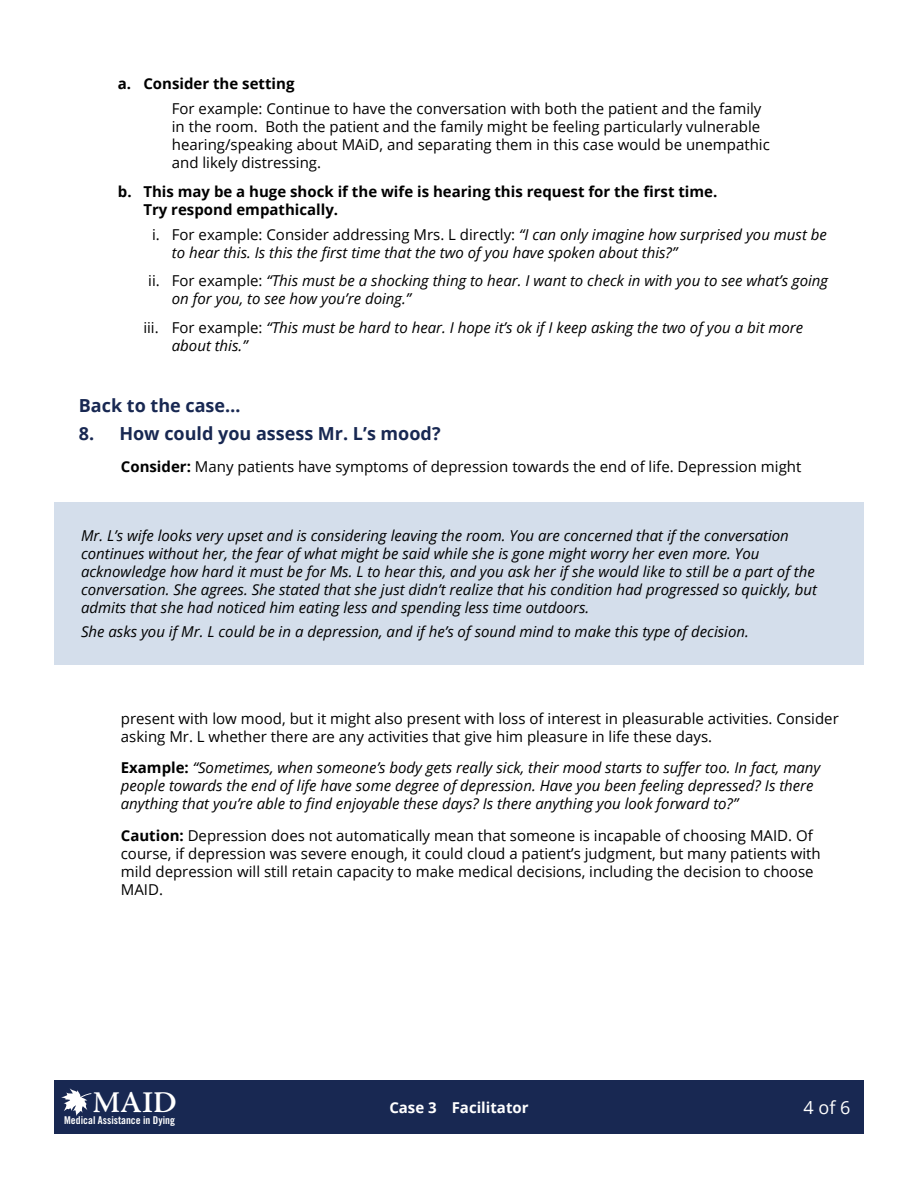
<style>
.page{position:relative;width:918px;height:1188px;background:#fff}
.page>*{position:absolute;margin:0;border:0;box-sizing:border-box;transform-origin:0 0}
.t1{font:600 30.45px "Adobe Jenson Pro";color:#fff}
.t2{font:700 18px "Open Sans";color:#182852}
.t3{font:18px "Open Sans";color:#fff}
.t4{font:italic 15px/18px "Open Sans";color:#000}
.t5{font:15px/18px "Open Sans";color:#000}
.t6{font:700 15px/18px "Open Sans";color:#000}
.t7{font:700 15px "Open Sans";color:#fff}
.t8{font:10.8px "Trade Gothic LT Std Bd Cn 20";color:#fff}
.s1{font-style:normal}
.s2{font-weight:700}
.s3{font-weight:700;font-style:normal}
</style>
<div class="page">
<div style="left:54px;top:1080px;width:810px;height:54px;background:#182852"></div>
<svg style="left:61px;top:1088px;width:31px;height:28px"></svg>
<div style="left:54px;top:502px;width:810px;height:162px;background:#d4deeb"></div>
<p class="t6" style="left:118px;top:74px;width:178px">a. Consider the setting</p>
<p class="t5" style="left:172px;top:99px;width:599px">For example: Continue to have the conversation with both the patient and the family in the room. Both the patient and the family might be feeling particularly vulnerable hearing/speaking about MAiD, and separating them in this case would be unempathic and likely distressing.</p>
<p class="t6" style="left:143px;top:182px;width:576px;text-indent:-26px">b. This may be a huge shock if the wife is hearing this request for the first time.<br>Try respond empathically.</p>
<p class="t4" style="left:172px;top:225px;width:657px;text-indent:-20px"><span class="s1">i. For example: Consider addressing Mrs. L directly:</span> “I can only imagine how surprised you must be to hear this. Is this the first time that the two of you have spoken about this?”</p>
<p class="t4" style="left:172px;top:271px;width:658px;text-indent:-24px"><span class="s1">ii. For example:</span> “This must be a shocking thing to hear. I want to check in with you to see what’s going on for you, to see how you’re doing.”</p>
<p class="t4" style="left:172px;top:318px;width:633px;text-indent:-28px"><span class="s1">iii. For example:</span> “This must be hard to hear. I hope it’s ok if I keep asking the two of you a bit more about this.”</p>
<p class="t2" style="left:79px;top:393px;width:163px">Back to the case…</p>
<p class="t2" style="left:79px;top:421px;width:363px">8. How could you assess Mr. L’s mood?</p>
<p class="t5" style="left:121px;top:457px;width:682px"><span class="s2">Consider:</span> Many patients have symptoms of depression towards the end of life. Depression might</p>
<p class="t4" style="left:81px;top:526px;width:738px">Mr. L’s wife looks very upset and is considering leaving the room. You are concerned that if the conversation continues without her, the fear of what might be said while she is gone might worry her even more. You acknowledge how hard it must be for Ms. L to hear this, and you ask her if she would like to still be a part of the conversation. She agrees. She stated that she just didn’t realize that his condition had progressed so quickly, but admits that she had noticed him eating less and spending less time outdoors.</p>
<p class="t4" style="left:81px;top:623px;width:669px">She asks you if Mr. L could be in a depression, and if he’s of sound mind to make this type of decision.</p>
<p class="t5" style="left:121px;top:709px;width:719px">present with low mood, but it might also present with loss of interest in pleasurable activities. Consider asking Mr. L whether there are any activities that give him pleasure in life these days.</p>
<p class="t4" style="left:121px;top:758px;width:701px"><span class="s3">Example:</span> “Sometimes, when someone’s body gets really sick, their mood starts to suffer too. In fact, many people towards the end of life have some degree of depression. Have you been feeling depressed? Is there anything that you’re able to find enjoyable these days? Is there anything you look forward to?”</p>
<p class="t5" style="left:121px;top:826px;width:701px"><span class="s2">Caution:</span> Depression does not automatically mean that someone is incapable of choosing MAID. Of course, if depression was severe enough, it could cloud a patient’s judgment, but many patients with mild depression will still retain capacity to make medical decisions, including the decision to choose MAID.</p>
<h1 class="t1" style="left:93px;top:1086px;width:86px">MAID</h1>
<p class="t7" style="left:389px;top:1097px;width:141px">Case 3 Facilitator</p>
<p class="t3" style="left:804px;top:1095px;width:48px">4of6</p>
<p class="t8" style="left:64px;top:1114px;width:112px">Medical Assistance in Dying</p>
</div>
